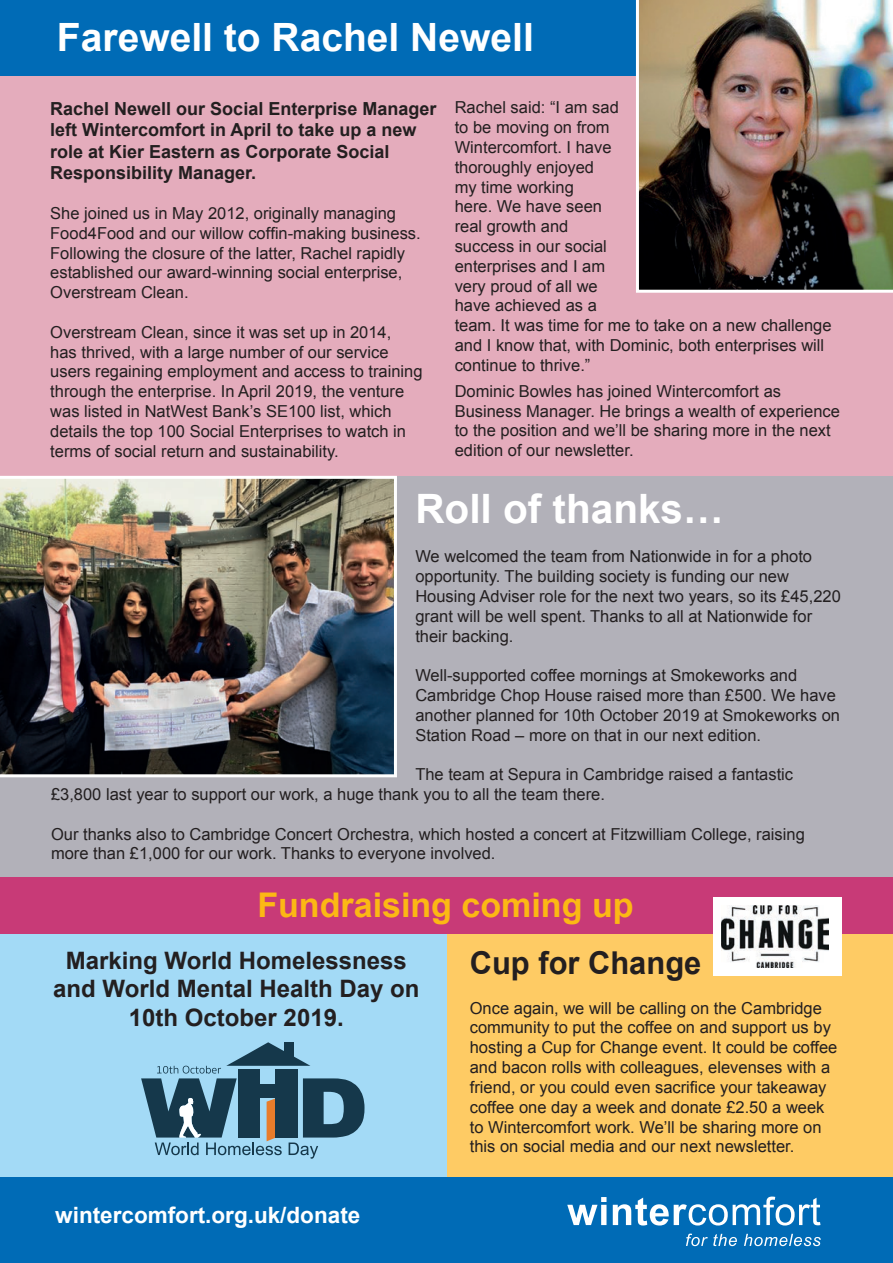
<style>
.page{position:relative;width:893px;height:1263px;background:#fff}
.page>*{position:absolute;margin:0;border:0;box-sizing:border-box;transform-origin:0 0}
.t1{font:900 82.65px "Arial";color:#15384b;scale:1.13 1}
.t2{font:700 40.5px "Arial";color:#fff}
.t3{font:700 39px "Arial";color:#fff}
.t4{font:700 34.05px "Arial";color:#fcb814}
.t5{font:700 31.5px "Arial";color:#231f20}
.t6{font:700 24px/28.8px "Arial";color:#231f20;text-align:center}
.t7{font:700 22.5px "Arial";color:#fff}
.t8{font:700 18px/21.6px "Arial";color:#231f20}
.t9{font:16.5px/19.8px "Arial";color:#231f20}
</style>
<div class="page">
<div style="left:404px;top:877px;width:489px;height:301px;background:#fecb64"></div>
<div style="left:0;top:910px;width:446px;height:268px;background:#a3daf6"></div>
<div style="left:0;top:877px;width:893px;height:57px;background:#c83a77"></div>
<div style="left:0;top:476px;width:893px;height:401px;background:#b2b1b9"></div>
<div style="left:0;top:75px;width:893px;height:401px;background:#e4acbc"></div>
<div style="left:0;top:1178px;width:893px;height:85px;background:#006bb6"></div>
<svg style="left:686px;top:1233px;width:135px;height:13px"></svg>
<svg style="left:567px;top:1196px;width:253px;height:29px"></svg>
<div style="left:0;top:0;width:893px;height:75px;background:#006bb6"></div>
<img style="left:636px;top:0;width:257px;height:293px">
<img style="left:0;top:479px;width:394px;height:295px">
<svg style="left:141px;top:1042px;width:177px;height:117px"></svg>
<div style="left:713px;top:897px;width:129px;height:79px;background:#fff"></div>
<img style="left:722px;top:905px;width:107px;height:63px">
<hr style="left:0;top:476px;width:397px;height:3px;background:#fff">
<hr style="left:394px;top:477px;width:3px;height:300px;background:#fff">
<hr style="left:0;top:774px;width:394px;height:3px;background:#fff">
<h3 class="t3" style="left:57px;top:12px;width:478px">Farewell to Rachel Newell</h3>
<p class="t9" style="left:455px;top:98px;width:378px">Rachel said: “I am sad<br>to be moving on from<br>Wintercomfort. I have<br>thoroughly enjoyed<br>my time working<br>here. We have seen<br>real growth and<br>success in our social<br>enterprises and I am<br>very proud of all we<br>have achieved as a<br>team. It was time for me to take on a new challenge and I know that, with Dominic, both enterprises will continue to thrive.”</p>
<p class="t9" style="left:455px;top:381px;width:387px">Dominic Bowles has joined Wintercomfort as Business Manager. He brings a wealth of experience to the position and we’ll be sharing more in the next edition of our newsletter.</p>
<h2 class="t2" style="left:415px;top:482px;width:310px">Roll of thanks…</h2>
<p class="t9" style="left:415px;top:547px;width:427px">We welcomed the team from Nationwide in for a photo opportunity. The building society is funding our new Housing Adviser role for the next two years, so its £45,220 grant will be well spent. Thanks to all at Nationwide for their backing.</p>
<p class="t9" style="left:415px;top:666px;width:426px">Well-supported coffee mornings at Smokeworks and Cambridge Chop House raised more than £500. We have another planned for 10th October 2019 at Smokeworks on Station Road – more on that in our next edition.</p>
<p class="t9" style="left:51px;top:765px;width:744px;text-indent:364px">The team at Sepura in Cambridge raised a fantastic £3,800 last year to support our work, a huge thank you to all the team there.</p>
<p class="t9" style="left:51px;top:824px;width:755px">Our thanks also to Cambridge Concert Orchestra, which hosted a concert at Fitzwilliam College, raising more than £1,000 for our work. Thanks to everyone involved.</p>
<h3 class="t4" style="left:257px;top:882px;width:378px">Fundraising coming up</h3>
<h3 class="t6" style="left:53px;top:946px;width:368px">Marking World Homelessness and World Mental Health Day on<br>10th October 2019.</h3>
<h3 class="t5" style="left:470px;top:942px;width:233px">Cup for Change</h3>
<p class="t8" style="left:50px;top:98px;width:388px">Rachel Newell our Social Enterprise Manager left Wintercomfort in April to take up a new role at Kier Eastern as Corporate Social Responsibility Manager.</p>
<p class="t9" style="left:50px;top:203px;width:372px">She joined us in May 2012, originally managing Food4Food and our willow coffin-making business.<br>Following the closure of the latter, Rachel rapidly established our award-winning social enterprise, Overstream Clean.</p>
<p class="t9" style="left:50px;top:322px;width:374px">Overstream Clean, since it was set up in 2014,<br>has thrived, with a large number of our service users regaining employment and access to training through the enterprise. In April 2019, the venture was listed in NatWest Bank’s SE100 list, which details the top 100 Social Enterprises to watch in terms of social return and sustainability.</p>
<p class="t9" style="left:470px;top:998px;width:369px">Once again, we will be calling on the Cambridge community to put the coffee on and support us by hosting a Cup for Change event. It could be coffee and bacon rolls with colleagues, elevenses with a friend, or you could even sacrifice your takeaway coffee one day a week and donate £2.50 a week to Wintercomfort work. We’ll be sharing more on</p>
<h1 class="t1" style="left:296px;top:1048px;width:66px">D</h1>
<h3 class="t7" style="left:55px;top:1201px;width:307px">wintercomfort.org.uk/donate</h3>
<p class="t9" style="left:470px;top:1137px;width:326px">this on social media and our next newsletter.</p>
</div>
